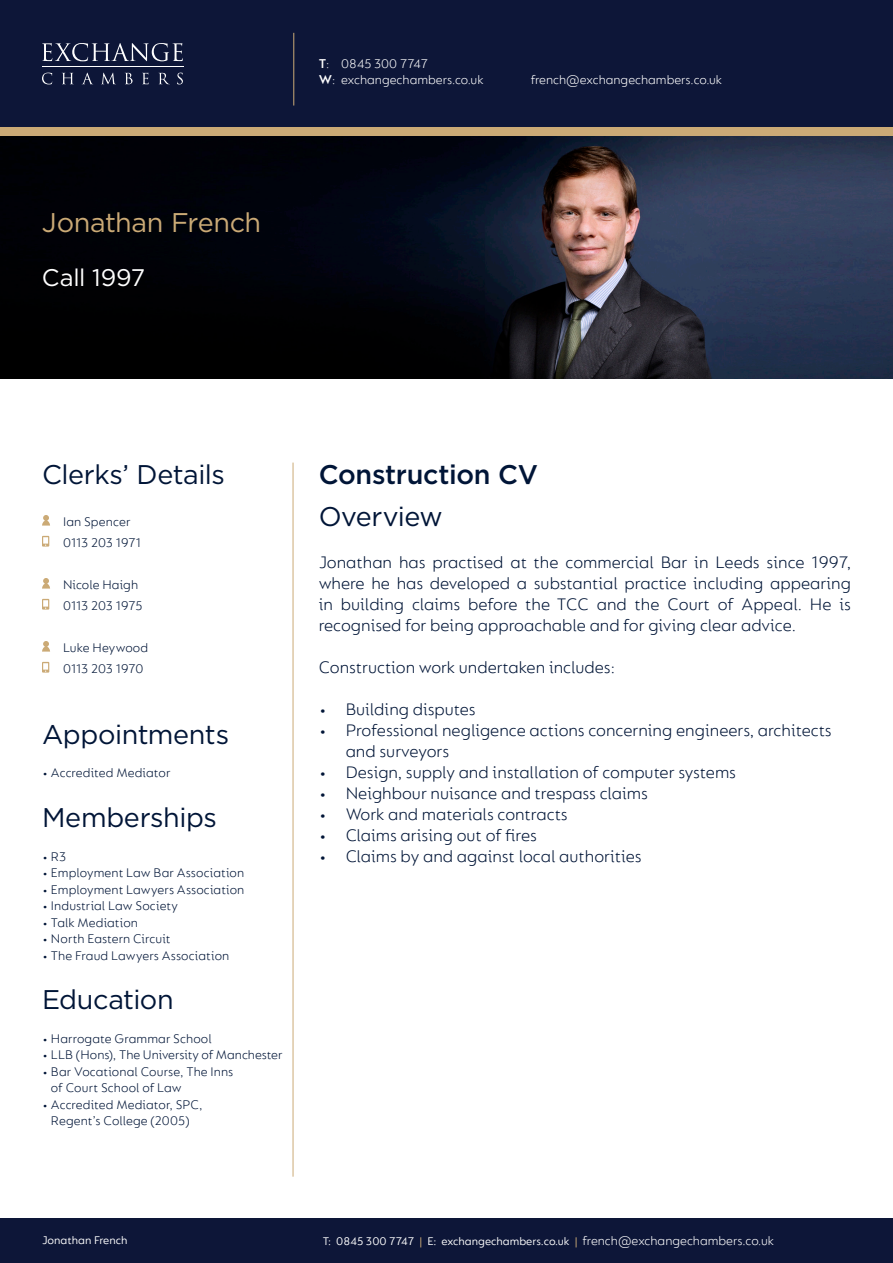
<style>
.page{position:relative;width:893px;height:1263px;background:#fff}
.page>*{position:absolute;margin:0;border:0;box-sizing:border-box;transform-origin:0 0}
.t1{font:27px "Gotham";letter-spacing:-.015em;color:#001537}
.t2{font:500 27px "Gotham";letter-spacing:-.01em;color:#001537}
.t3{font:27px "Gotham";letter-spacing:-.015em;color:#cbaa76}
.t4{font:24px "Gotham";letter-spacing:-.01em;color:#fff}
.t5{font:300 18px/21px "FS Lucas";color:#001537;text-align:justify}
.t6{font:300 13.5px/21px "FS Lucas";letter-spacing:.005em;color:#001537}
.t7{font:300 13.5px/16.2px "FS Lucas";color:#fff}
.t8{font:12px "FS Lucas";color:#fff}
.s1{font-weight:600}
.s2{color:#cbaa76}
</style>
<div class="page">
<div style="left:0;top:64px;width:893px;height:72px;background:#cbaa76"></div>
<div style="left:0;top:0;width:893px;height:127px;background:#0d1638"></div>
<div style="left:0;top:1219px;width:893px;height:44px;background:#0d1638"></div>
<hr style="left:42px;top:67px;width:142px;height:1px;background:#fff">
<svg style="left:42px;top:43px;width:141px;height:18px"></svg>
<svg style="left:42px;top:73px;width:10px;height:11px"></svg>
<svg style="left:62px;top:73px;width:11px;height:11px"></svg>
<svg style="left:82px;top:73px;width:11px;height:11px"></svg>
<svg style="left:102px;top:73px;width:13px;height:11px"></svg>
<svg style="left:125px;top:73px;width:8px;height:11px"></svg>
<svg style="left:142px;top:73px;width:7px;height:11px"></svg>
<svg style="left:159px;top:73px;width:10px;height:11px"></svg>
<svg style="left:177px;top:73px;width:6px;height:11px"></svg>
<hr style="left:293px;top:33px;width:1px;height:73px;background:#cbaa76">
<hr style="left:293px;top:463px;width:1px;height:714px;background:#cbaa76">
<img style="left:0;top:136px;width:893px;height:242px">
<svg style="left:42px;top:536px;width:7px;height:11px"></svg>
<svg style="left:42px;top:599px;width:7px;height:11px"></svg>
<svg style="left:42px;top:515px;width:8px;height:11px"></svg>
<svg style="left:42px;top:578px;width:8px;height:11px"></svg>
<svg style="left:42px;top:662px;width:7px;height:11px"></svg>
<svg style="left:42px;top:641px;width:8px;height:11px"></svg>
<p class="t3" style="left:42px;top:205px;width:221px">Jonathan French</p>
<p class="t4" style="left:42px;top:262px;width:105px">Call 1997</p>
<p class="t7" style="left:319px;top:55px;width:166px"><span class="s1">T</span>: 0845 300 7747<br><span class="s1">W</span>: exchangechambers.co.uk</p>
<p class="t7" style="left:531px;top:71px;width:193px">french@exchangechambers.co.uk</p>
<p class="t1" style="left:42px;top:457px;width:184px">Clerks’ Details</p>
<p class="t6" style="left:63px;top:510px;width:69px">Ian Spencer</p>
<p class="t6" style="left:63px;top:531px;width:80px">0113 203 1971</p>
<p class="t6" style="left:63px;top:573px;width:81px">Nicole Haigh<br>0113 203 1975</p>
<p class="t6" style="left:63px;top:636px;width:87px">Luke Heywood<br>0113 203 1970</p>
<p class="t1" style="left:42px;top:717px;width:189px">Appointments</p>
<p class="t6" style="left:42px;top:762px;width:130px">• Accredited Mediator</p>
<p class="t1" style="left:42px;top:800px;width:176px">Memberships</p>
<p class="t6" style="left:42px;top:845px;width:26px">• R3</p>
<p class="t6" style="left:42px;top:862px;width:204px">• Employment Law Bar Association</p>
<p class="t6" style="left:42px;top:878px;width:204px">• Employment Lawyers Association</p>
<p class="t6" style="left:42px;top:895px;width:137px">• Industrial Law Society</p>
<p class="t6" style="left:42px;top:911px;width:98px">• Talk Mediation</p>
<p class="t6" style="left:42px;top:928px;width:130px">• North Eastern Circuit</p>
<p class="t6" style="left:42px;top:944px;width:189px">• The Fraud Lawyers Association</p>
<p class="t1" style="left:42px;top:982px;width:133px">Education</p>
<p class="t6" style="left:42px;top:1027px;width:171px">• Harrogate Grammar School</p>
<p class="t6" style="left:42px;top:1044px;width:242px">• LLB (Hons), The University of Manchester</p>
<p class="t6" style="left:51px;top:1063px;width:184px;line-height:16.5px;text-indent:-9px">• Bar Vocational Course, The Inns of Court School of Law</p>
<p class="t6" style="left:42px;top:1096px;width:162px;line-height:16.5px;text-align:center">• Accredited Mediator, SPC,<br>Regent’s College (2005)</p>
<p class="t2" style="left:319px;top:456px;width:221px">Construction CV</p>
<p class="t1" style="left:319px;top:499px;width:126px">Overview</p>
<p class="t5" style="left:319px;top:551px;width:534px">Jonathan has practised at the commercial Bar in Leeds since 1997, where he has developed a substantial practice including appearing in building claims before the TCC and the Court of Appeal. He is recognised for being approachable and for giving clear advice.</p>
<p class="t5" style="left:319px;top:656px;width:298px">Construction work undertaken includes:</p>
<p class="t5" style="left:319px;top:698px;width:159px">• Building disputes</p>
<p class="t5" style="left:346px;top:719px;width:487px;text-indent:-27px">• Professional negligence actions concerning engineers, architects and surveyors</p>
<p class="t5" style="left:319px;top:761px;width:419px">• Design, supply and installation of computer systems</p>
<p class="t5" style="left:319px;top:782px;width:331px">• Neighbour nuisance and trespass claims</p>
<p class="t5" style="left:319px;top:803px;width:250px">• Work and materials contracts</p>
<p class="t5" style="left:319px;top:824px;width:220px">• Claims arising out of fires</p>
<p class="t5" style="left:319px;top:845px;width:325px">• Claims by and against local authorities</p>
<p class="t7" style="left:583px;top:1233px;width:193px">french@exchangechambers.co.uk</p>
<p class="t8" style="left:42px;top:1233px;width:87px">Jonathan French</p>
<p class="t8" style="left:323px;top:1235px;width:256px">T: 0845 300 7747 <span class="s2">|</span> E: exchangechambers.co.uk <span class="s2">|</span></p>
</div>
